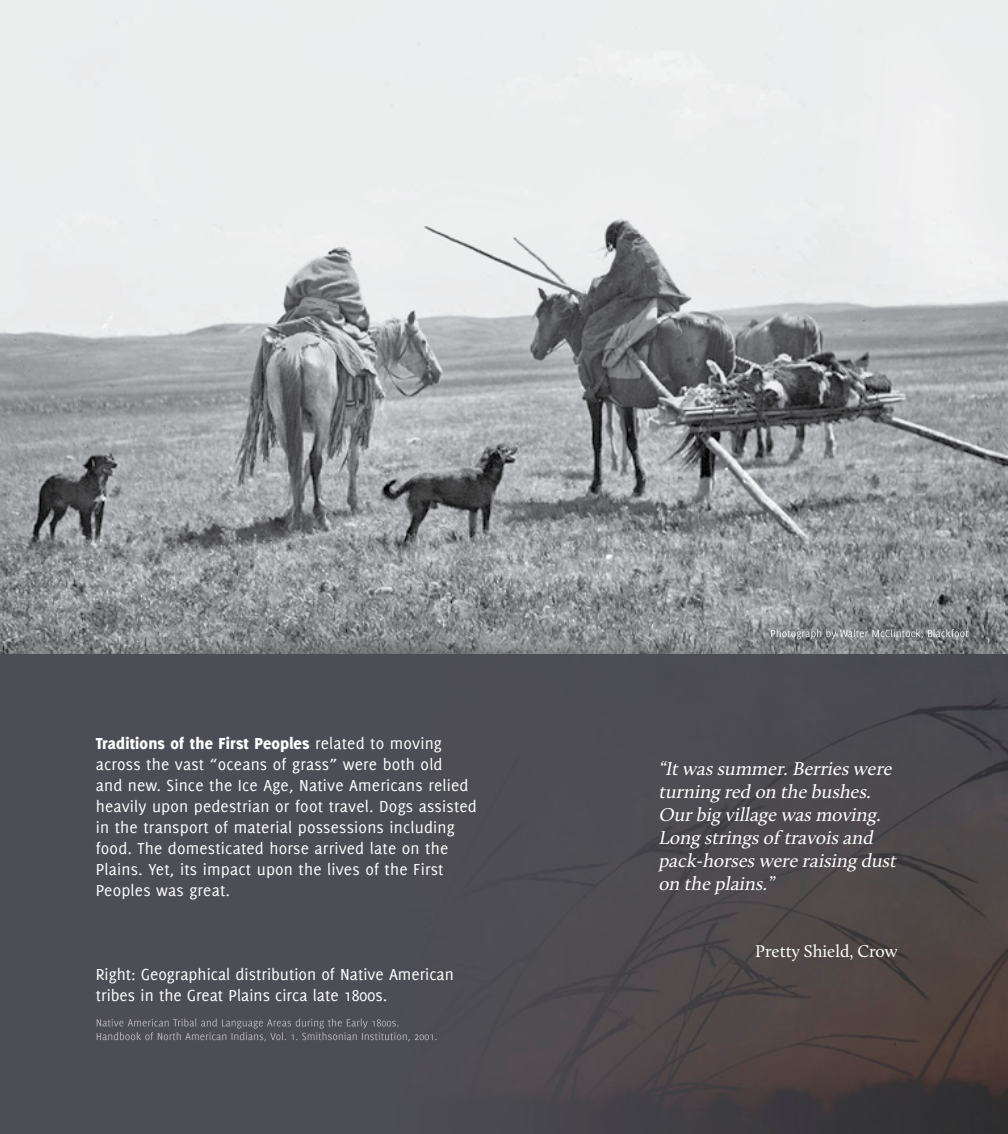
<style>
.page{position:relative;width:1008px;height:1134px;background:#fff}
.page>*{position:absolute;margin:0;border:0;box-sizing:border-box;transform-origin:0 0}
.t1{font:italic 19.25px/23.1px "Calluna";color:#fff}
.t2{font:17.5px/21px "Delicious";letter-spacing:.01em;color:#fff}
.t3{font:17.5px "Calluna";color:#fff}
.s1{font-weight:800}
</style>
<div class="page">
<img style="left:0;top:0;width:1008px;height:1134px">
<img style="left:771px;top:629px;width:197px;height:10px">
<img style="left:97px;top:1019px;width:302px;height:10px">
<img style="left:97px;top:1032px;width:340px;height:10px">
<p class="t2" style="left:96px;top:733px;width:383px"><span class="s1">Traditions of the First Peoples</span> related to moving across the vast “oceans of grass” were both old<br>and new. Since the Ice Age, Native Americans relied heavily upon pedestrian or foot travel. Dogs assisted in the transport of material possessions including food. The domesticated horse arrived late on the Plains. Yet, its impact upon the lives of the First Peoples was great.</p>
<p class="t2" style="left:96px;top:964px;width:360px">Right: Geographical distribution of Native American tribes in the Great Plains circa late 1800s.</p>
<p class="t1" style="left:658px;top:757px;width:243px">“Itwassummer.Berrieswere turning red on the bushes.<br>Ourbig village wasmoving.<br>Long stringsof travoisand pack-horseswere raising dust on the plains.”</p>
<p class="t3" style="left:755px;top:941px;width:144px">Pretty Shield, Crow</p>
</div>
